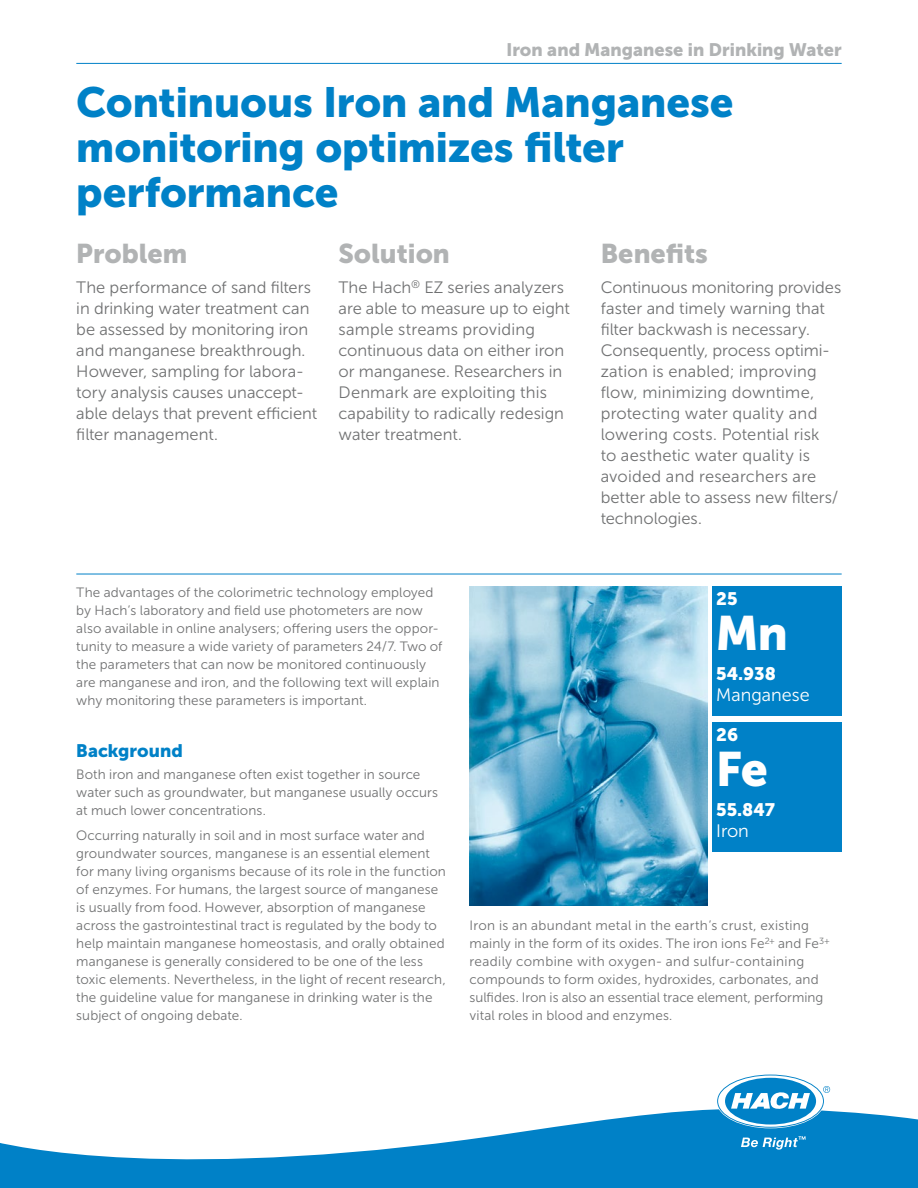
<style>
.page{position:relative;width:918px;height:1188px;background:#fff}
.page>*{position:absolute;margin:0;border:0;box-sizing:border-box;transform-origin:0 0}
.t1{font:48px "Museo Sans Cyrl 900";color:#fff}
.t2{font:42px/45px "Museo Sans Cyrl 900";letter-spacing:-.005em;color:#0081c7}
.t3{font:27px "Museo Sans Cyrl 900";color:#b1b3b4}
.t4{font:18px "Museo Sans Cyrl 900";color:#b1b3b4}
.t5{font:18px "Museo Sans Cyrl 900";color:#fff}
.t6{font:18px "Museo Sans Cyrl 300";color:#fff}
.t7{font:18px "Museo Sans Cyrl 900";color:#0081c7}
.t8{font:16.5px/21px "Museo Sans Cyrl 300";color:#707172}
.t9{font:13.5px/18px "Museo Sans Cyrl 300";letter-spacing:.01em;color:#707172}
</style>
<div class="page">
<img style="left:470px;top:587px;width:238px;height:319px">
<svg style="left:0;top:1109px;width:918px;height:79px;fill:#0081c7"></svg>
<svg style="left:718px;top:1076px;width:112px;height:51px"></svg>
<svg style="left:741px;top:1136px;width:65px;height:14px"></svg>
<hr style="left:76px;top:63px;width:766px;height:1px;background:#0081c7">
<hr style="left:76px;top:574px;width:766px;height:1px;background:#0081c7">
<div style="left:712px;top:587px;width:129px;height:129px;background:#0081c7"></div>
<div style="left:712px;top:723px;width:129px;height:129px;background:#0081c7"></div>
<h3 class="t4" style="left:506px;top:39px;width:337px">Iron and Manganese in Drinking Water</h3>
<h2 class="t2" style="left:76px;top:79px;width:659px">Continuous Iron and Manganese monitoring optimizes filter performance</h2>
<h3 class="t3" style="left:76px;top:238px;width:112px">Problem</h3>
<p class="t8" style="left:76px;top:277px;width:242px">The performance of sand filters in drinking water treatment can be assessed by monitoring iron and manganese breakthrough.<br>However, sampling for labora&shy;tory analysis causes unaccept&shy;able delays that prevent efficient filter management.</p>
<h3 class="t3" style="left:339px;top:238px;width:113px">Solution</h3>
<p class="t8" style="left:339px;top:277px;width:233px">The Hach<sup>®</sup> EZ series analyzers are able to measure up to eight sample streams providing continuous data on either iron or manganese. Researchers in<br>Denmark are exploiting this capability to radically redesign water treatment.</p>
<h3 class="t3" style="left:601px;top:238px;width:109px">Benefits</h3>
<p class="t8" style="left:601px;top:277px;width:242px">Continuous monitoring provides faster and timely warning that filter backwash is necessary.<br>Consequently, process optimi&shy;zation is enabled; improving flow, minimizing downtime, protecting water quality and lowering costs. Potential risk<br>to aesthetic water quality is avoided and researchers are better able to assess new filters/ technologies.</p>
<p class="t9" style="left:76px;top:583px;width:368px">The advantages of the colorimetric technology employed by Hach’s laboratory and field use photometers are now also available in online analysers; offering users the oppor&shy;tunity to measure a wide variety of parameters 24/7. Two of the parameters that can now be monitored continuously are manganese and iron, and the following text will explain why monitoring these parameters is important.</p>
<h3 class="t7" style="left:76px;top:740px;width:108px">Background</h3>
<p class="t9" style="left:76px;top:766px;width:363px">Both iron and manganese often exist together in source water such as groundwater, but manganese usually occurs at much lower concentrations.</p>
<p class="t9" style="left:76px;top:826px;width:371px">Occurring naturally in soil and in most surface water and groundwater sources, manganese is an essential element for many living organisms because of its role in the function of enzymes. For humans, the largest source of manganese is usually from food. However, absorption of manganese across the gastrointestinal tract is regulated by the body to help maintain manganese homeostasis, and orally obtained manganese is generally considered to be one of the less toxic elements. Nevertheless, in the light of recent research, the guideline value for manganese in drinking water is the subject of ongoing debate.</p>
<h3 class="t5" style="left:716px;top:588px;width:23px">25</h3>
<h1 class="t1" style="left:716px;top:605px;width:73px">Mn</h1>
<h3 class="t5" style="left:716px;top:663px;width:61px">54.938</h3>
<h3 class="t6" style="left:716px;top:685px;width:95px">Manganese</h3>
<h3 class="t5" style="left:716px;top:724px;width:23px">26</h3>
<h1 class="t1" style="left:716px;top:742px;width:53px">Fe</h1>
<h3 class="t5" style="left:716px;top:799px;width:60px">55.847</h3>
<h3 class="t6" style="left:716px;top:821px;width:34px">Iron</h3>
<p class="t9" style="left:470px;top:916px;width:361px">Iron is an abundant metal in the earth’s crust, existing mainly in the form of its oxides. The iron ions Fe<sup>2+</sup> and Fe<sup>3+ </sup>readily combine with oxygen- and sulfur-containing compounds to form oxides, hydroxides, carbonates, and sulfides. Iron is also an essential trace element, performing vital roles in blood and enzymes.</p>
</div>
